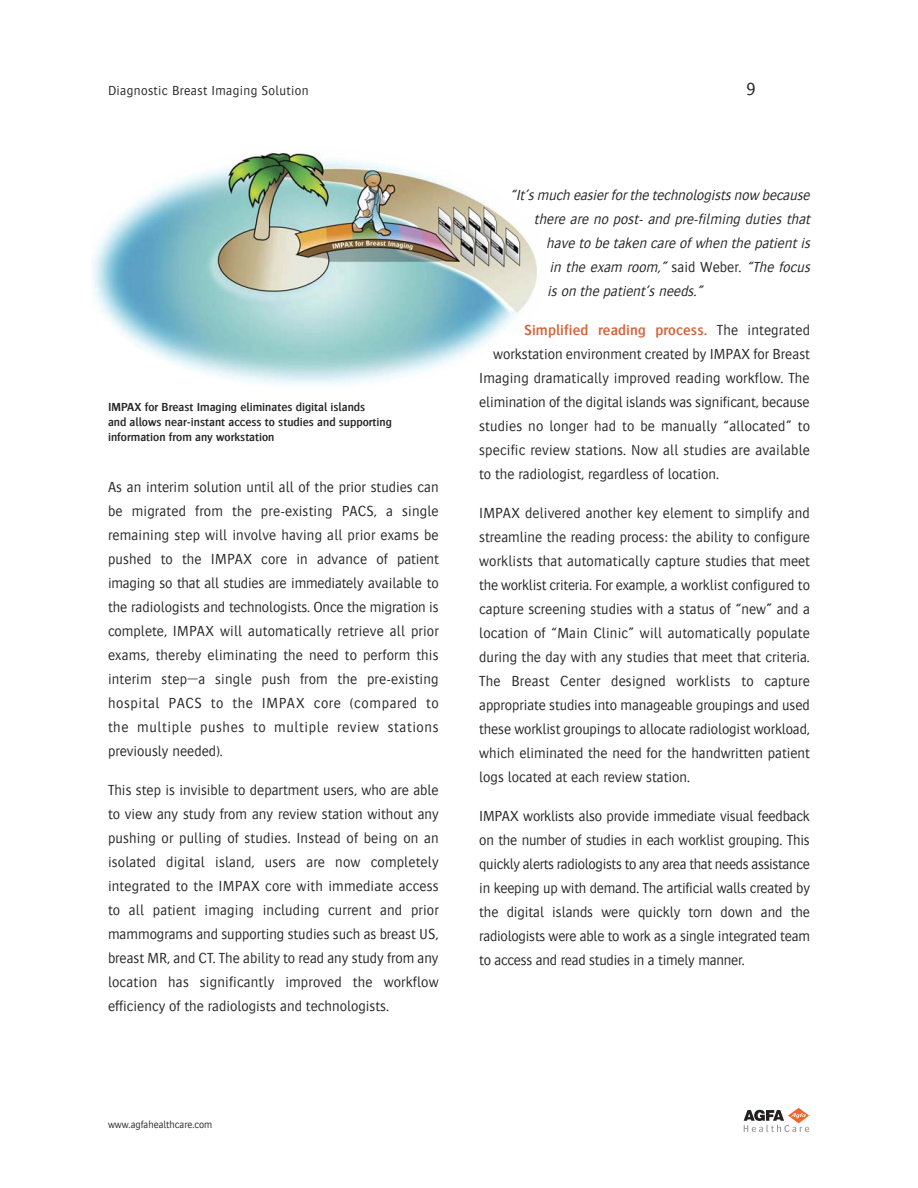
<style>
.page{position:relative;width:918px;height:1188px;background:#fff}
.page>*{position:absolute;margin:0;border:0;box-sizing:border-box;transform-origin:0 0}
.t1{font:300 18px "Bosis For Agfa";color:#272627}
.t2{font:300 15px/24px "Bosis For Agfa";color:#272627;text-align:justify}
.t3{font:italic 300 15px "Bosis For Agfa";color:#272627}
.t4{font:600 15px "Bosis For Agfa";letter-spacing:.01em;color:#d5633b}
.t5{font:300 13.5px "Bosis For Agfa";letter-spacing:.025em;color:#272627}
.t6{font:600 12px/15px "Bosis For Agfa";color:#272627}
.t7{font:300 10.5px "Bosis For Agfa";color:#272627}
.s1{font-style:normal}
.s2{font-weight:300;color:#272627}
</style>
<div class="page">
<img style="left:92px;top:153px;width:445px;height:232px">
<svg style="left:744px;top:1108px;width:65px;height:24px"></svg>
<p class="t5" style="left:108px;top:83px;width:202px">Diagnostic Breast Imaging Solution</p>
<p class="t1" style="left:747px;top:79px;width:11px">9</p>
<p class="t6" style="left:108px;top:399px;width:285px">IMPAX for Breast Imaging eliminates digital islands<br>and allows near-instant access to studies and supporting information from any workstation</p>
<p class="t2" style="left:108px;top:475px;width:332px">As an interim solution until all of the prior studies can be migrated from the pre-existing PACS, a single remaining step will involve having all prior exams be pushed to the IMPAX core in advance of patient imaging so that all studies are immediately available to the radiologists and technologists. Once the migration is complete, IMPAX will automatically retrieve all prior exams, thereby eliminating the need to perform this interim step—a single push from the pre-existing hospital PACS to the IMPAX core (compared to the multiple pushes to multiple review stations previously needed).</p>
<p class="t2" style="left:108px;top:778px;width:332px">This step is invisible to department users, who are able to view any study from any review station without any pushing or pulling of studies. Instead of being on an isolated digital island, users are now completely integrated to the IMPAX core with immediate access to all patient imaging including current and prior mammograms and supporting studies such as breast US, breast MR, and CT. The ability to read any study from any location has significantly improved the workflow efficiency of the radiologists and technologists.</p>
<p class="t3" style="left:510px;top:186px;width:304px">“It’s much easierforthe technologists now because</p>
<p class="t3" style="left:534px;top:210px;width:281px">there are no post- and pre-filming duties that</p>
<p class="t3" style="left:546px;top:234px;width:268px">have to be taken care of when the patient is</p>
<p class="t3" style="left:549px;top:258px;width:265px">in the exam room,” <span class="s1">s a i d W e b e r.</span> “The focus</p>
<p class="t3" style="left:547px;top:282px;width:160px">is on the patient’s needs.”</p>
<p class="t4" style="left:524px;top:321px;width:287px">Simplified reading process. <span class="s2">The integrated</span></p>
<p class="t2" style="left:493px;top:341px;width:318px">workstation environment created by IMPAX for Breast</p>
<p class="t2" style="left:479px;top:365px;width:332px">Imaging dramatically improved reading workflow. The</p>
<p class="t2" style="left:479px;top:389px;width:332px">elimination of the digital islands was significant, because</p>
<p class="t2" style="left:479px;top:413px;width:332px">studies no longer had to be manually “allocated” to</p>
<p class="t2" style="left:479px;top:437px;width:332px">specific review stations. Now all studies are available</p>
<p class="t2" style="left:479px;top:461px;width:241px">to the radiologist, regardless of location.</p>
<p class="t2" style="left:479px;top:500px;width:332px">IMPAX delivered another key element to simplify and streamline the reading process: the ability to configure worklists that automatically capture studies that meet the worklist criteria. For example, a worklist configured to capture screening studies with a status of “new” and a location of “Main Clinic” will automatically populate during the day with any studies that meet that criteria.<br>The Breast Center designed worklists to capture appropriate studies into manageable groupings and used these worklist groupings to allocate radiologist workload, which eliminated the need for the handwritten patient logs located at each review station.</p>
<p class="t2" style="left:479px;top:803px;width:332px">IMPAX worklists also provide immediate visual feedback on the number of studies in each worklist grouping. This quickly alerts radiologists to any area that needs assistance in keeping up with demand. The artificial walls created by the digital islands were quickly torn down and the radiologists were able to work as a single integrated team to access and read studies in a timely manner.</p>
<p class="t7" style="left:108px;top:1119px;width:106px">www.agfahealthcare.com</p>
</div>
